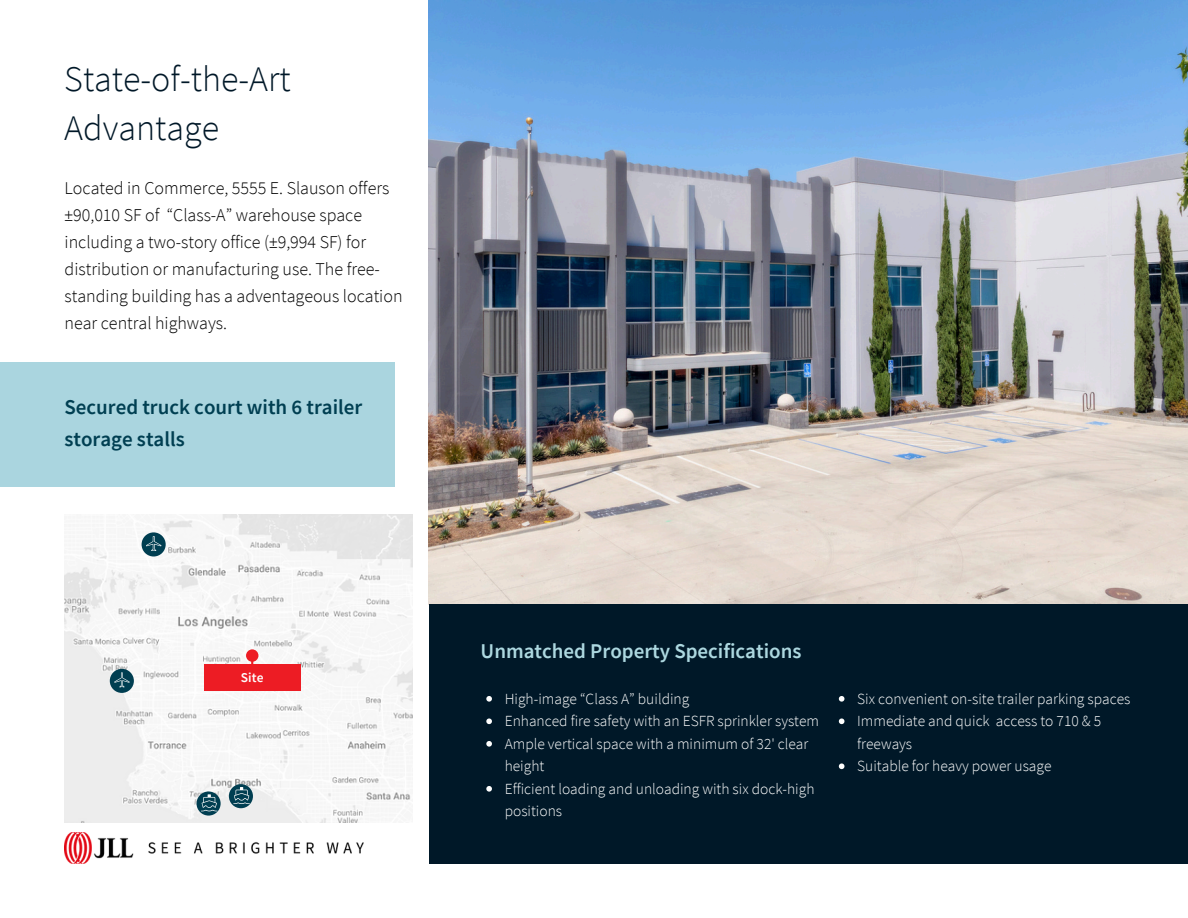
<style>
.page{position:relative;width:1188px;height:918px;background:#fff}
.page>*{position:absolute;margin:0;border:0;box-sizing:border-box;transform-origin:0 0}
.t1{font:300 36px/49.5px "Source Sans Pro";color:#001828}
.t2{font:600 21px/31.5px "Source Sans Pro";color:#003f52}
.t3{font:600 21px "Source Sans Pro";color:#add8e0}
.t4{font:300 18px/27px "Source Sans Pro";color:#000}
.t5{font:300 15.45px/22.5px "Source Sans Pro";color:#fefefe}
.t6{font:600 13.5px "Source Sans Pro";color:#fefefe}
</style>
<div class="page">
<div style="left:0;top:363px;width:395px;height:124px;background:#aad5df"></div>
<img style="left:64px;top:514px;width:348px;height:309px">
<div style="left:205px;top:665px;width:96px;height:26px;background:#ed1c24"></div>
<div style="left:246px;top:649px;width:12px;height:13px;background:#ed1c24;border-radius:50%"></div>
<img style="left:65px;top:833px;width:299px;height:30px">
<img style="left:429px;top:0;width:759px;height:604px">
<div style="left:110px;top:669px;width:24px;height:24px;background:#003e51;border-radius:50%"></div>
<svg style="left:114px;top:672px;width:16px;height:15px"></svg>
<div style="left:229px;top:784px;width:24px;height:24px;background:#003e51;border-radius:50%"></div>
<svg style="left:233px;top:787px;width:17px;height:17px"></svg>
<svg style="left:197px;top:791px;width:24px;height:25px"></svg>
<svg style="left:201px;top:794px;width:16px;height:17px"></svg>
<div style="left:429px;top:604px;width:759px;height:260px;background:#001828"></div>
<div style="left:142px;top:532px;width:24px;height:25px;background:#003e51;border-radius:50%"></div>
<svg style="left:146px;top:536px;width:15px;height:15px"></svg>
<svg style="left:486px;top:696px;width:6px;height:6px"></svg>
<svg style="left:486px;top:718px;width:6px;height:6px"></svg>
<svg style="left:486px;top:741px;width:6px;height:6px"></svg>
<svg style="left:486px;top:786px;width:6px;height:6px"></svg>
<svg style="left:839px;top:696px;width:5px;height:6px"></svg>
<svg style="left:839px;top:718px;width:5px;height:6px"></svg>
<svg style="left:839px;top:763px;width:5px;height:6px"></svg>
<p class="t1" style="left:64px;top:53px;width:228px">State-of-the-Art<br>Advantage</p>
<p class="t4" style="left:65px;top:174px;width:340px">Located in Commerce, 5555 E. Slauson offers ±90,010 SF of “Class-A” warehouse space including a two-story office (±9,994 SF) for distribution or manufacturing use. The free&shy;standing building has a adventageous location near central highways.</p>
<p class="t2" style="left:64px;top:391px;width:299px">Secured truck court with 6 trailer storage stalls</p>
<p class="t6" style="left:241px;top:669px;width:24px">Site</p>
<p class="t3" style="left:481px;top:637px;width:322px">Unmatched Property Specifications</p>
<p class="t5" style="left:505px;top:687px;width:186px">High-image “Class A” building</p>
<p class="t5" style="left:505px;top:710px;width:316px">Enhanced fire safety with an ESFR sprinkler system</p>
<p class="t5" style="left:505px;top:732px;width:305px">Ample vertical space with a minimum of 32' clear height</p>
<p class="t5" style="left:505px;top:777px;width:311px">Efficient loading and unloading with six dock-high positions</p>
<h2 class="t5" style="left:857px;top:687px;width:275px">Six convenient on-site trailer parking spaces</h2>
<p class="t5" style="left:857px;top:710px;width:246px">Immediate and quick access to 710 &amp; 5 freeways</p>
<p class="t5" style="left:857px;top:755px;width:196px">Suitable for heavy power usage</p>
</div>
